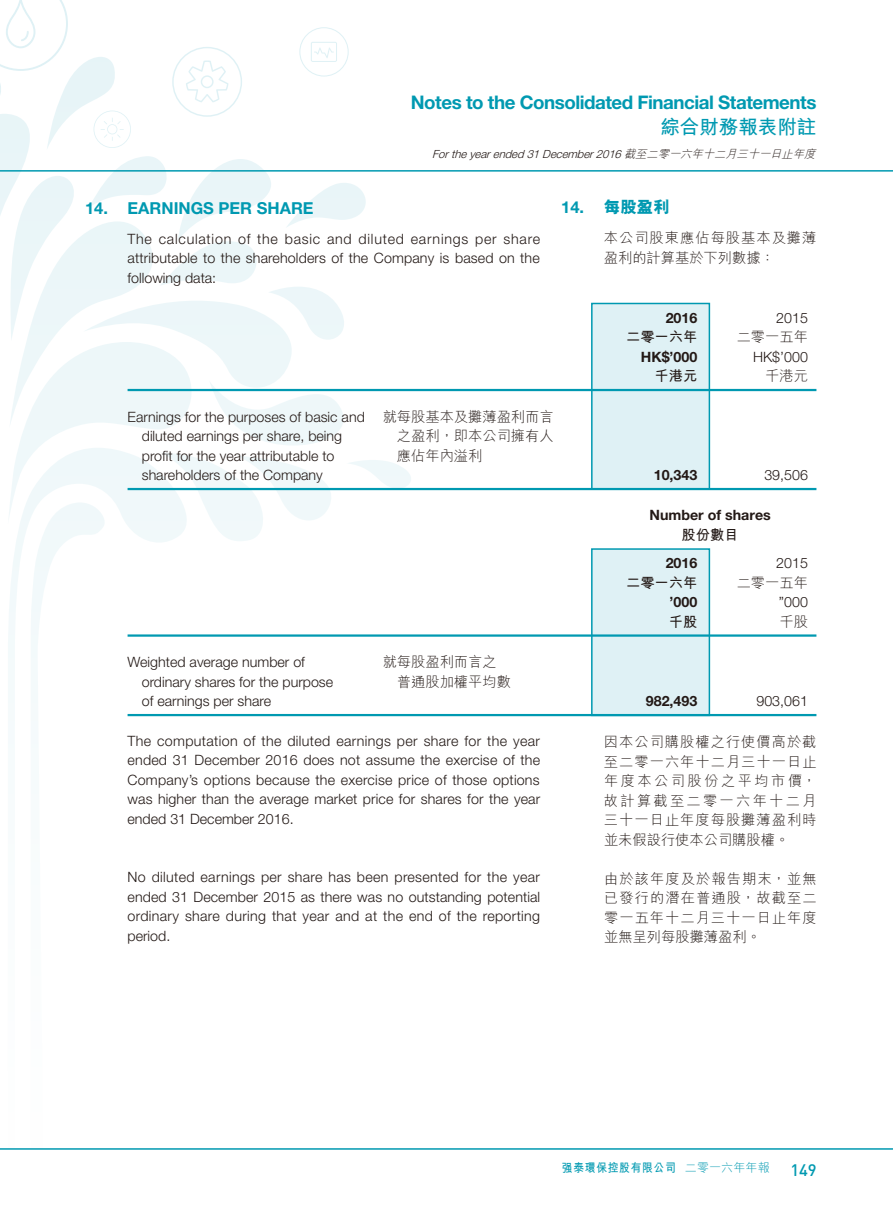
<style>
.page{position:relative;width:893px;height:1212px;background:#fff}
.page>*{position:absolute;margin:0;border:0;box-sizing:border-box;transform-origin:0 0}
.t1{font:700 19.5px "M Hei HK";color:#0099b1}
.t2{font:700 18.75px "Helvetica Neue LT Std";letter-spacing:-.025em;color:#0099b1}
.t3{font:700 16.5px "Helvetica Neue LT Std";color:#0099b1}
.t4{font:800 16.5px "M Hei HK";color:#0099b1}
.t5{font:500 16.5px "DIN";color:#0099b1}
.t6{font:300 14.25px/19.5px "Helvetica Neue LT Std";color:#231916;text-align:justify}
.t7{font:300 14.25px/19.5px "M Hei HK";color:#231916;text-align:justify}
.t8{font:700 14.25px "Helvetica Neue LT Std";color:#231916}
.t9{font:300 14.25px/19.5px "M Hei HK";letter-spacing:.07em;color:#231916}
.t10{font:700 14.25px "M Hei HK";color:#231916}
.t11{font:700 12px "M Hei HK";letter-spacing:.06em;color:#0099b1;scale:.9 1}
.t12{font:italic 300 11.25px "Helvetica Neue LT Std";color:#231916}
.s1{font-family:"M Hei HK"}
.s2{font-family:"Helvetica Neue LT Std";font-weight:700}
.s3{font-weight:300}
</style>
<div class="page">
<svg style="left:0;top:57px;width:412px;height:660px"></svg>
<svg style="left:94px;top:111px;width:37px;height:37px"></svg>
<svg style="left:0;top:0;width:68px;height:110px"></svg>
<svg style="left:172px;top:47px;width:70px;height:70px"></svg>
<svg style="left:299px;top:27px;width:50px;height:50px"></svg>
<hr style="left:0;top:1148px;width:893px;height:2px;background:#0099b1">
<hr style="left:0;top:170px;width:893px;height:2px;background:#0099b1">
<div style="left:591px;top:548px;width:119px;height:168px;background:#dff1f5;border:2px solid #0099b1"></div>
<div style="left:591px;top:303px;width:119px;height:187px;background:#dff1f5;border:2px solid #0099b1"></div>
<hr style="left:128px;top:389px;width:688px;height:2px;background:#0099b1">
<hr style="left:128px;top:488px;width:688px;height:2px;background:#0099b1">
<hr style="left:128px;top:634px;width:688px;height:3px;background:#0099b1">
<hr style="left:128px;top:714px;width:688px;height:2px;background:#0099b1">
<h2 class="t2" style="left:411px;top:91px;width:407px">Notes to the Consolidated Financial Statements</h2>
<h1 class="t1" style="left:660px;top:113px;width:157px">綜合財務報表附註</h1>
<p class="t12" style="left:432px;top:148px;width:388px">For the year ended 31 December 2016 <span class="s1">截至二零一六年十二月三十一日止年度</span></p>
<p class="t3" style="left:85px;top:197px;width:230px">14. EARNINGS PER SHARE</p>
<p class="t6" style="left:128px;top:229px;width:414px">The calculation of the basic and diluted earnings per share attributable to the shareholders of the Company is based on the following data:</p>
<p class="t4" style="left:561px;top:198px;width:110px"><span class="s2">14.</span> 每股盈利</p>
<p class="t9" style="left:604px;top:228px;width:214px">本公司股東應佔每股基本及攤薄盈利的計算基於下列數據：</p>
<p class="t8" style="left:666px;top:309px;width:33px">2016</p>
<p class="t6" style="left:776px;top:308px;width:33px">2015</p>
<p class="t10" style="left:626px;top:327px;width:73px">二零一六年</p>
<p class="t7" style="left:737px;top:327px;width:73px">二零一五年</p>
<p class="t8" style="left:641px;top:348px;width:58px">HK$’000</p>
<p class="t6" style="left:753px;top:347px;width:56px">HK$’000</p>
<p class="t10" style="left:655px;top:366px;width:44px">千港元</p>
<p class="t7" style="left:765px;top:366px;width:44px">千港元</p>
<p class="t6" style="left:128px;top:407px;width:239px">Earnings for the purposes of basic and</p>
<p class="t7" style="left:383px;top:407px;width:172px">就每股基本及攤薄盈利而言</p>
<p class="t6" style="left:142px;top:426px;width:202px">diluted earnings per share, being</p>
<p class="t7" style="left:397px;top:426px;width:158px">之盈利，即本公司擁有人</p>
<p class="t6" style="left:142px;top:446px;width:194px">profit for the year attributable to</p>
<p class="t7" style="left:397px;top:446px;width:87px">應佔年內溢利</p>
<p class="t6" style="left:142px;top:465px;width:183px">shareholders of the Company</p>
<p class="t8" style="left:654px;top:466px;width:45px">10,343</p>
<p class="t6" style="left:764px;top:465px;width:45px">39,506</p>
<p class="t8" style="left:649px;top:506px;width:123px">Number of shares</p>
<p class="t10" style="left:682px;top:525px;width:58px">股份數目</p>
<p class="t8" style="left:666px;top:554px;width:33px">2016</p>
<p class="t6" style="left:776px;top:553px;width:33px">2015</p>
<p class="t10" style="left:626px;top:572px;width:73px">二零一六年</p>
<p class="t7" style="left:737px;top:573px;width:73px">二零一五年</p>
<p class="t8" style="left:670px;top:593px;width:29px">’000</p>
<p class="t6" style="left:779px;top:592px;width:31px">”000</p>
<p class="t10" style="left:669px;top:611px;width:30px">千股</p>
<p class="t7" style="left:779px;top:612px;width:30px">千股</p>
<p class="t6" style="left:128px;top:652px;width:179px">Weighted average number of</p>
<p class="t7" style="left:383px;top:652px;width:115px">就每股盈利而言之</p>
<p class="t6" style="left:142px;top:672px;width:193px">ordinary shares for the purpose</p>
<p class="t7" style="left:397px;top:672px;width:115px">普通股加權平均數</p>
<p class="t6" style="left:142px;top:691px;width:131px">of earnings per share</p>
<p class="t8" style="left:646px;top:692px;width:53px">982,493</p>
<p class="t6" style="left:756px;top:691px;width:53px">903,061</p>
<p class="t6" style="left:128px;top:731px;width:414px">The computation of the diluted earnings per share for the year ended 31 December 2016 does not assume the exercise of the Company’s options because the exercise price of those options was higher than the average market price for shares for the year ended 31 December 2016.</p>
<p class="t7" style="left:604px;top:732px;width:214px">因本公司購股權之行使價高於截至二零一六年十二月三十一日止年度本公司股份之平均市價，故計算截至二零一六年十二月三十一日止年度每股攤薄盈利時並未假設行使本公司購股權。</p>
<p class="t7" style="left:604px;top:869px;width:214px">由於該年度及於報告期末，並無已發行的潛在普通股，故截至二零一五年十二月三十一日止年度並無呈列每股攤薄盈利。</p>
<p class="t6" style="left:128px;top:867px;width:414px">No diluted earnings per share has been presented for the year ended 31 December 2015 as there was no outstanding potential ordinary share during that year and at the end of the reporting period.</p>
<p class="t11" style="left:562px;top:1159px;width:232px">强泰環保控股有限公司 <span class="s3">二零一六年年報</span></p>
<p class="t5" style="left:791px;top:1159px;width:27px">149</p>
</div>
